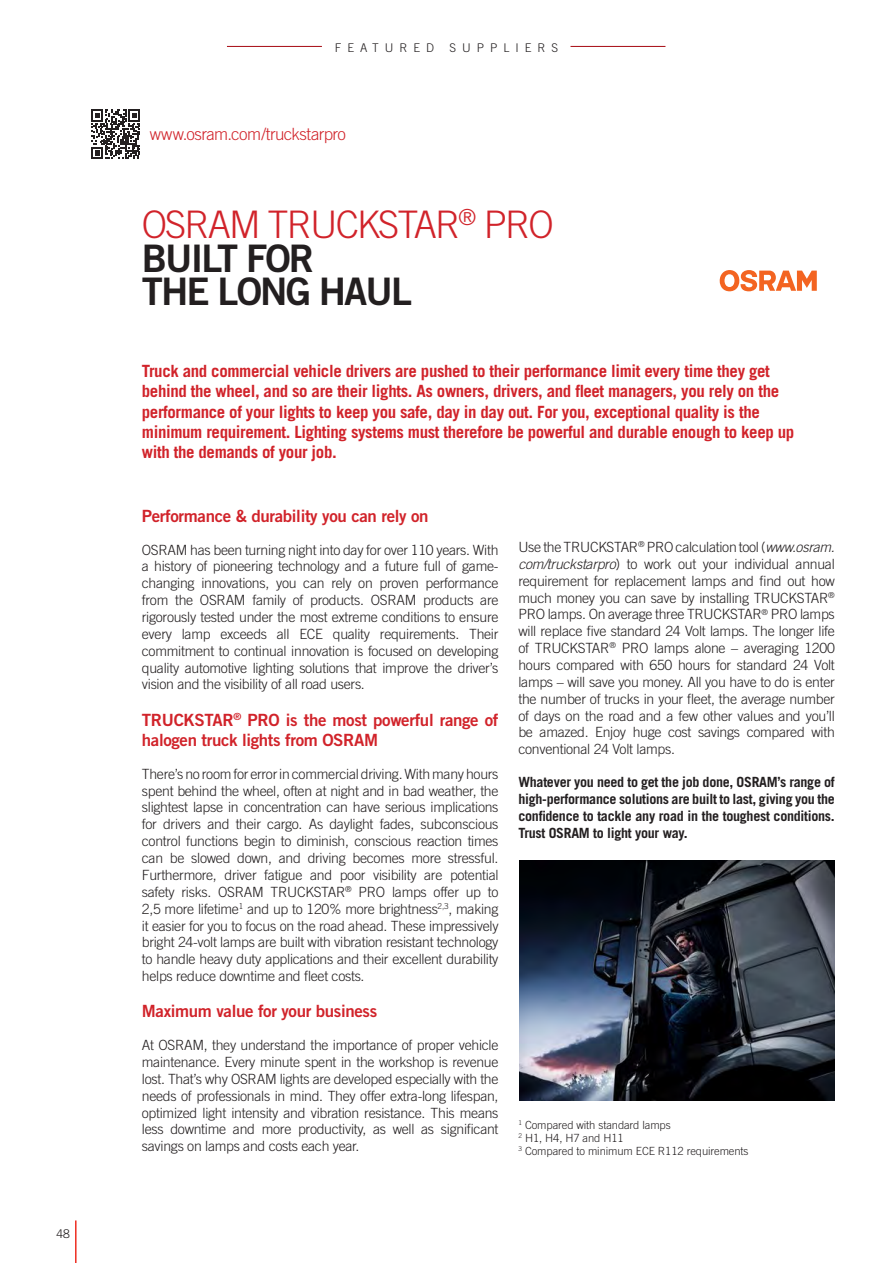
<style>
.page{position:relative;width:893px;height:1263px;background:#fff}
.page>*{position:absolute;margin:0;border:0;box-sizing:border-box;transform-origin:0 0}
.t1{font:37.95px/33.8px "Trade Gothic Bold Two";letter-spacing:-.05em;color:#231f20}
.t2{font:300 37.95px "Trade Gothic";letter-spacing:-.05em;color:#d1232a}
.t3{font:700 16.8px/20.2px "Trade Gothic";letter-spacing:-.02em;color:#d1232a}
.t4{font:16.8px/20.2px "Trade Gothic Bold Two";letter-spacing:-.02em;color:#d1232a}
.t5{font:300 16.8px "Trade Gothic";letter-spacing:-.03em;color:#d1232a}
.t6{font:300 14.1px/16.8px "Trade Gothic";letter-spacing:-.02em;color:#231f20;text-align:justify}
.t7{font:700 14.1px/16.8px "Trade Gothic";letter-spacing:-.02em;color:#231f20;text-align:justify}
.t8{font:300 12px "Trade Gothic";letter-spacing:.5em;color:#231f20}
.t9{font:300 11.25px/13px "Trade Gothic";letter-spacing:-.01em;color:#231f20}
.s1{font-style:italic}
</style>
<div class="page">
<hr style="left:75px;top:1220px;width:2px;height:43px;background:#ee2e22">
<hr style="left:227px;top:46px;width:95px;height:1px;background:#a70a12">
<hr style="left:570px;top:46px;width:95px;height:1px;background:#a70a12">
<svg style="left:91px;top:110px;width:49px;height:48px"></svg>
<img style="left:519px;top:860px;width:315px;height:241px">
<svg style="left:720px;top:270px;width:97px;height:21px"></svg>
<p class="t8" style="left:57px;top:1227px;width:15px">48</p>
<p class="t8" style="left:335px;top:41px;width:101px">FEATURED</p>
<p class="t8" style="left:450px;top:41px;width:110px">SUPPLIERS</p>
<p class="t5" style="left:150px;top:124px;width:198px">www.osram.com/truckstarpro</p>
<h1 class="t2" style="left:142px;top:202px;width:413px">OSRAM TRUCKSTAR<sup>®</sup> PRO</h1>
<h1 class="t1" style="left:142px;top:241px;width:272px">BUILT FOR<br>THE LONG HAUL</h1>
<p class="t3" style="left:142px;top:361px;width:654px">Truck and commercial vehicle drivers are pushed to their performance limit every time they get behind the wheel, and so are their lights. As owners, drivers, and fleet managers, you rely on the performance of your lights to keep you safe, day in day out. For you, exceptional quality is the minimum requirement. Lighting systems must therefore be powerful and durable enough to keep up with the demands of your job.</p>
<p class="t4" style="left:142px;top:505px;width:288px">Performance &amp; durability you can rely on</p>
<p class="t6" style="left:142px;top:541px;width:358px">OSRAM has been turning night into day for over 110 years. With a history of pioneering technology and a future full of game&shy;changing innovations, you can rely on proven performance from the OSRAM family of products. OSRAM products are rigorously tested under the most extreme conditions to ensure every lamp exceeds all ECE quality requirements. Their commitment to continual innovation is focused on developing quality automotive lighting solutions that improve the driver’s vision and the visibility of all road users.</p>
<p class="t4" style="left:142px;top:709px;width:358px">TRUCKSTAR<sup>®</sup> PRO is the most powerful range of halogen truck lights from OSRAM</p>
<p class="t6" style="left:142px;top:765px;width:358px">There’s no room for error in commercial driving. With many hours spent behind the wheel, often at night and in bad weather, the slightest lapse in concentration can have serious implications for drivers and their cargo. As daylight fades, subconscious control functions begin to diminish, conscious reaction times can be slowed down, and driving becomes more stressful.<br>Furthermore, driver fatigue and poor visibility are potential safety risks. OSRAM TRUCKSTAR<sup>®</sup> PRO lamps offer up to 2,5 more lifetime<sup>1</sup> and up to 120% more brightness<sup>2,3</sup>, making it easier for you to focus on the road ahead. These impressively bright 24-volt lamps are built with vibration resistant technology to handle heavy duty applications and their excellent durability helps reduce downtime and fleet costs.</p>
<p class="t4" style="left:142px;top:1001px;width:237px">Maximum value for your business</p>
<p class="t6" style="left:142px;top:1036px;width:358px">At OSRAM, they understand the importance of proper vehicle maintenance. Every minute spent in the workshop is revenue lost. That’s why OSRAM lights are developed especially with the needs of professionals in mind. They offer extra-long lifespan, optimized light intensity and vibration resistance. This means less downtime and more productivity, as well as significant savings on lamps and costs each year.</p>
<p class="t6" style="left:518px;top:538px;width:318px">Use the TRUCKSTAR<sup>®</sup> PRO calculation tool (<span class="s1">www.osram. com/truckstarpro</span>) to work out your individual annual requirement for replacement lamps and find out how much money you can save by installing TRUCKSTAR<sup>® </sup>PRO lamps. On average three TRUCKSTAR<sup>®</sup> PRO lamps will replace five standard 24 Volt lamps. The longer life of TRUCKSTAR<sup>®</sup> PRO lamps alone – averaging 1200 hours compared with 650 hours for standard 24 Volt lamps – will save you money. All you have to do is enter the number of trucks in your fleet, the average number of days on the road and a few other values and you’ll be amazed. Enjoy huge cost savings compared with conventional 24 Volt lamps.</p>
<p class="t7" style="left:518px;top:773px;width:318px">Whatever you need to get the job done, OSRAM’s range of high-performance solutions are built to last, giving you the confidence to tackle any road in the toughest conditions.<br>Trust OSRAM to light your way.</p>
<p class="t9" style="left:518px;top:1118px;width:232px"><sup>1</sup> Compared with standard lamps<br><sup>2</sup> H1, H4, H7 and H11<br><sup>3</sup> Compared to minimum ECE R112 requirements</p>
</div>
